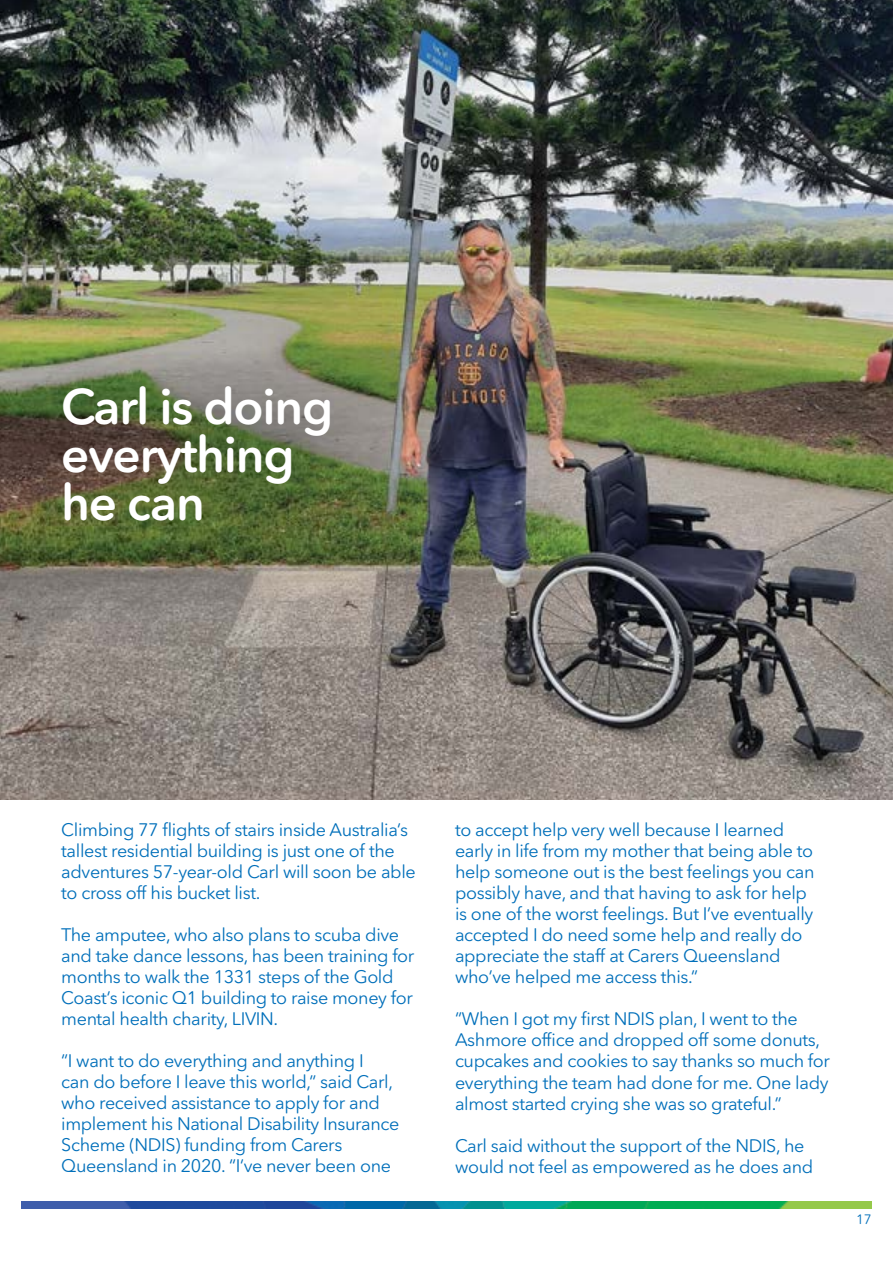
<style>
.page{position:relative;width:893px;height:1263px;background:#fff}
.page>*{position:absolute;margin:0;border:0;box-sizing:border-box;transform-origin:0 0}
.t1{font:600 49.5px/48px "Avenir Next Rounded Std";letter-spacing:-.025em;color:#fff}
.t2{font:18px/21px "Avenir Next Rounded Std";letter-spacing:-.02em;color:#006fba}
.t3{font:13.5px "Avenir Next Rounded Std";color:#006fba}
</style>
<div class="page">
<img style="left:21px;top:1202px;width:851px;height:7px">
<img style="left:0;top:0;width:893px;height:799px">
<h1 class="t1" style="left:61px;top:383px;width:274px">Carl is doing everything he can</h1>
<p class="t2" style="left:61px;top:820px;width:356px">Climbing 77 flights of stairs inside Australia’s tallest residential building is just one of the adventures 57-year-old Carl will soon be able to cross off his bucket list.</p>
<p class="t2" style="left:61px;top:925px;width:355px">The amputee, who also plans to scuba dive and take dance lessons, has been training for months to walk the 1331 steps of the Gold Coast’s iconic Q1 building to raise money for mental health charity, LIVIN.</p>
<p class="t2" style="left:61px;top:1051px;width:340px">“I want to do everything and anything I<br>can do before I leave this world,” said Carl, who received assistance to apply for and implement his National Disability Insurance Scheme (NDIS) funding from Carers Queensland in 2020. “I’ve never been one</p>
<p class="t2" style="left:455px;top:820px;width:361px">to accept help very well because I learned early in life from my mother that being able to help someone out is the best feelings you can possibly have, and that having to ask for help is one of the worst feelings. But I’ve eventually accepted I do need some help and really do appreciate the staff at Carers Queensland who’ve helped me access this.”</p>
<p class="t2" style="left:455px;top:1009px;width:376px">“When I got my first NDIS plan, I went to the Ashmore office and dropped off some donuts, cupcakes and cookies to say thanks so much for everything the team had done for me. One lady almost started crying she was so grateful.”</p>
<p class="t2" style="left:455px;top:1135px;width:360px">Carl said without the support of the NDIS, he would not feel as empowered as he does and</p>
<p class="t3" style="left:856px;top:1211px;width:17px">17</p>
</div>
